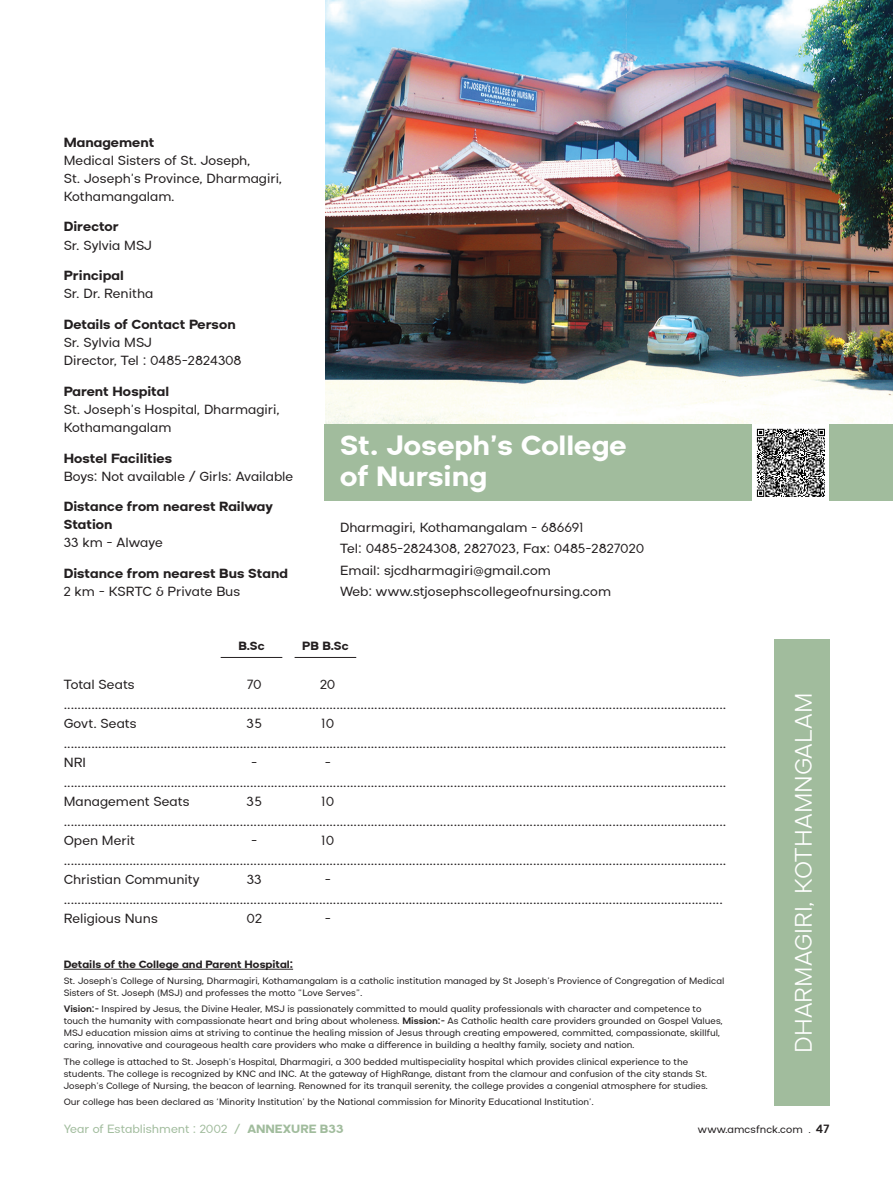
<style>
.page{position:relative;width:893px;height:1191px;background:#fff}
.page>*{position:absolute;margin:0;border:0;box-sizing:border-box;transform-origin:0 0}
.t1{font:700 31.5px/31.5px "Aceh";color:#fff}
.t2{font:300 27px "Aceh";color:#fff}
.t3{font:15px/18px "Aceh";color:#231f20}
.t4{font:700 15px/18px "Aceh";color:#231f20}
.t5{font:13.5px "Aceh";color:#a1bc9d}
.t6{font:700 13.5px "Aceh";color:#231f20}
.t7{font:700 12px "Aceh";color:#231f20}
.t8{font:12px "Aceh";letter-spacing:.005em;color:#231f20}
.t9{font:10.5px/12px "Aceh";color:#231f20}
.s1{font-weight:700}
.s2{font-weight:400}
.s3{font-weight:600}
.s4{font-size:10.5px}
.s5{font-weight:600;font-size:13.5px}
</style>
<div class="page">
<img style="left:325px;top:0;width:568px;height:424px">
<div style="left:774px;top:639px;width:55px;height:467px;background:#a1bc9d"></div>
<hr style="left:64px;top:969px;width:229px;height:1px;background:#231f20">
<div style="left:325px;top:424px;width:568px;height:77px;background:#a1bc9d"></div>
<hr style="left:221px;top:657px;width:61px;height:1px;background:#231f20">
<hr style="left:295px;top:657px;width:61px;height:1px;background:#231f20">
<div style="left:753px;top:424px;width:76px;height:77px;background:#fff"></div>
<svg style="left:756px;top:428px;width:69px;height:69px"></svg>
<svg style="left:757px;top:429px;width:68px;height:68px;background:#7d7d7d"></svg>
<p class="t3" style="left:64px;top:133px;width:220px"><span class="s1">Management<br></span>Medical Sisters of St. Joseph,<br>St. Joseph’s Province, Dharmagiri,<br>Kothamangalam.</p>
<p class="t3" style="left:64px;top:218px;width:90px"><span class="s1">Director<br></span>Sr. Sylvia MSJ</p>
<p class="t3" style="left:64px;top:267px;width:91px"><span class="s1">Principal<br></span>Sr. Dr. Renitha</p>
<p class="t3" style="left:64px;top:316px;width:179px"><span class="s1">Details of Contact Person<br></span>Sr. Sylvia MSJ<br>Director, Tel : 0485-2824308</p>
<p class="t3" style="left:64px;top:382px;width:218px"><span class="s1">Parent Hospital<br></span>St. Joseph’s Hospital, Dharmagiri,<br>Kothamangalam</p>
<p class="t3" style="left:64px;top:449px;width:231px"><span class="s1">Hostel Facilities<br></span>Boys: Not available / Girls: Available</p>
<p class="t4" style="left:64px;top:498px;width:211px">Distance from nearest Railway<br>Station<br><span class="s2">33 km - Alwaye</span></p>
<p class="t4" style="left:64px;top:564px;width:226px">Distance from nearest Bus Stand<br><span class="s2">2 km - KSRTC &amp; Private Bus</span></p>
<p class="t1" style="left:340px;top:429px;width:288px">St. Joseph’s College of Nursing</p>
<p class="t3" style="left:340px;top:518px;width:245px">Dharmagiri, Kothamangalam - 686691</p>
<p class="t3" style="left:340px;top:540px;width:306px">Tel: 0485-2824308, 2827023, Fax: 0485-2827020</p>
<p class="t3" style="left:340px;top:561px;width:212px">Email: sjcdharmagiri@gmail.com</p>
<p class="t3" style="left:340px;top:583px;width:272px">Web: www.stjosephscollegeofnursing.com</p>
<p class="t6" style="left:238px;top:638px;width:28px">B.Sc</p>
<p class="t6" style="left:302px;top:638px;width:48px">PB B.Sc</p>
<p class="t3" style="left:64px;top:676px;width:72px">Total Seats</p>
<p class="t3" style="left:247px;top:676px;width:16px">70</p>
<p class="t3" style="left:320px;top:676px;width:17px">20</p>
<p class="t3" style="left:64px;top:695px;width:664px">................................................................................................................................................................................................</p>
<p class="t3" style="left:64px;top:715px;width:74px">Govt. Seats</p>
<p class="t3" style="left:247px;top:715px;width:17px">35</p>
<p class="t3" style="left:321px;top:715px;width:15px">10</p>
<p class="t3" style="left:64px;top:734px;width:664px">................................................................................................................................................................................................</p>
<p class="t3" style="left:64px;top:754px;width:24px">NRI</p>
<p class="t3" style="left:251px;top:754px;width:8px">-</p>
<p class="t3" style="left:325px;top:754px;width:8px">-</p>
<p class="t3" style="left:64px;top:773px;width:664px">................................................................................................................................................................................................</p>
<p class="t3" style="left:64px;top:793px;width:127px">Management Seats</p>
<p class="t3" style="left:247px;top:793px;width:17px">35</p>
<p class="t3" style="left:321px;top:793px;width:15px">10</p>
<p class="t3" style="left:64px;top:812px;width:664px">................................................................................................................................................................................................</p>
<p class="t3" style="left:64px;top:832px;width:73px">Open Merit</p>
<p class="t3" style="left:251px;top:832px;width:8px">-</p>
<p class="t3" style="left:321px;top:832px;width:15px">10</p>
<p class="t3" style="left:64px;top:851px;width:664px">................................................................................................................................................................................................</p>
<p class="t3" style="left:64px;top:871px;width:137px">Christian Community</p>
<p class="t3" style="left:247px;top:871px;width:16px">33</p>
<p class="t3" style="left:325px;top:871px;width:8px">-</p>
<p class="t3" style="left:64px;top:890px;width:660px">...............................................................................................................................................................................................</p>
<p class="t3" style="left:64px;top:910px;width:96px">Religious Nuns</p>
<p class="t3" style="left:246px;top:910px;width:17px">02</p>
<p class="t3" style="left:325px;top:910px;width:8px">-</p>
<p class="t7" style="left:64px;top:957px;width:231px">Details of the College and Parent Hospital:</p>
<p class="t9" style="left:64px;top:975px;width:662px">St. Joseph’s College of Nursing, Dharmagiri, Kothamangalam is a catholic institution managed by St Joseph’s Provience of Congregation of Medical<br>Sisters of St. Joseph (MSJ) and professes the motto “Love Serves”.</p>
<p class="t9" style="left:64px;top:1003px;width:661px"><span class="s3">Vision:-</span> Inspired by Jesus, the Divine Healer, MSJ is passionately committed to mould quality professionals with character and competence to touch the humanity with compassionate heart and bring about wholeness. <span class="s3">Mission:-</span> As Catholic health care providers grounded on Gospel Values, MSJ education mission aims at striving to continue the healing mission of Jesus through creating empowered, committed, compassionate, skillful, caring, innovative and courageous health care providers who make a difference in building a healthy family, society and nation.</p>
<p class="t9" style="left:64px;top:1055px;width:646px">The college is attached to St. Joseph’s Hospital, Dharmagiri, a 300 bedded multispeciality hospital which provides clinical experience to the students. The college is recognized by KNC and INC. At the gateway of HighRange, distant from the clamour and confusion of the city stands St.<br>Joseph’s College of Nursing, the beacon of learning. Renowned for its tranquil serenity, the college provides a congenial atmosphere for studies.</p>
<p class="t9" style="left:64px;top:1095px;width:532px">Our college has been declared as ‘Minority Institution’ by the National commission for Minority Educational Institution’.</p>
<p class="t2" style="left:789px;top:1052px;width:361px;rotate:-90deg">DHARMAGIRI, KOTHAMNGALAM</p>
<p class="t5" style="left:64px;top:1122px;width:281px">Year of Establishment : 2002 / <span class="s1">ANNEXURE B33</span></p>
<p class="t8" style="left:698px;top:1123px;width:133px">www.amcsfnck.com <span class="s4">.</span> <span class="s5">47</span></p>
</div>
